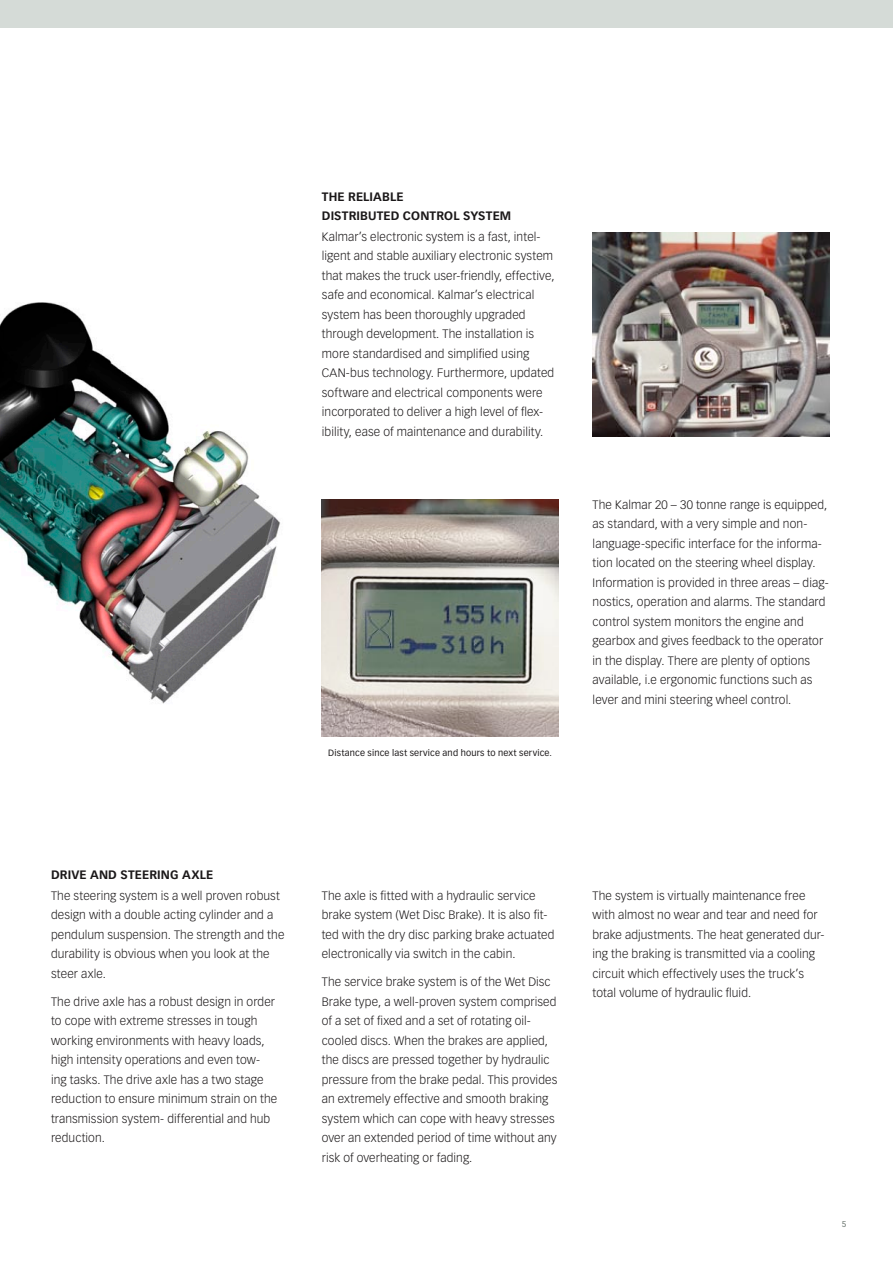
<style>
.page{position:relative;width:893px;height:1263px;background:#fff}
.page>*{position:absolute;margin:0;border:0;box-sizing:border-box;transform-origin:0 0}
.t1{font:300 12px/19.5px "Vectora LH";letter-spacing:.01em;color:#1b1819}
.t2{font:700 12px/19.5px "Vectora LH";letter-spacing:.01em;color:#1b1819}
.t3{font:9px "Vectora LH";letter-spacing:.02em;color:#1b1819}
.t4{font:8.25px "Vectora LH";color:#626d66}
</style>
<div class="page">
<div style="left:0;top:0;width:893px;height:28px;background:#d5dbd7"></div>
<img style="left:322px;top:500px;width:237px;height:236px">
<img style="left:592px;top:232px;width:237px;height:205px">
<img style="left:0;top:302px;width:280px;height:402px">
<p class="t2" style="left:322px;top:187px;width:191px">THE RELIABLE<br>DISTRIBUTED CONTROL SYSTEM</p>
<p class="t1" style="left:322px;top:227px;width:234px">Kalmar’s electronic system is a fast, intel&shy;ligent and stable auxiliary electronic system that makes the truck user-friendly, effective, safe and economical. Kalmar’s electrical system has been thoroughly upgraded through development. The installation is more standardised and simplified using CAN-bus technology. Furthermore, updated software and electrical components were incorporated to deliver a high level of flex&shy;ibility, ease of maintenance and durability.</p>
<p class="t3" style="left:328px;top:747px;width:225px">Distance since last service and hours to next service.</p>
<p class="t1" style="left:593px;top:495px;width:238px">The Kalmar 20 – 30 tonne range is equipped, as standard, with a very simple and non&shy;language-specific interface for the informa&shy;tion located on the steering wheel display.<br>Information is provided in three areas – diag&shy;nostics, operation and alarms. The standard control system monitors the engine and gearbox and gives feedback to the operator in the display. There are plenty of options available, i.e ergonomic functions such as lever and mini steering wheel control.</p>
<p class="t2" style="left:51px;top:865px;width:164px">DRIVE AND STEERING AXLE</p>
<p class="t1" style="left:51px;top:886px;width:235px">The steering system is a well proven robust design with a double acting cylinder and a pendulum suspension. The strength and the durability is obvious when you look at the steer axle.</p>
<p class="t1" style="left:51px;top:992px;width:228px">The drive axle has a robust design in order to cope with extreme stresses in tough working environments with heavy loads, high intensity operations and even tow&shy;ing tasks. The drive axle has a two stage reduction to ensure minimum strain on the transmission system- differential and hub reduction.</p>
<p class="t1" style="left:322px;top:886px;width:234px">The axle is fitted with a hydraulic service brake system (Wet Disc Brake). It is also fit&shy;ted with the dry disc parking brake actuated electronically via switch in the cabin.</p>
<p class="t1" style="left:322px;top:972px;width:237px">The service brake system is of the Wet Disc Brake type, a well-proven system comprised of a set of fixed and a set of rotating oil&shy;cooled discs. When the brakes are applied, the discs are pressed together by hydraulic pressure from the brake pedal. This provides an extremely effective and smooth braking system which can cope with heavy stresses over an extended period of time without any risk of overheating or fading.</p>
<p class="t1" style="left:592px;top:886px;width:234px">The system is virtually maintenance free with almost no wear and tear and need for brake adjustments. The heat generated dur&shy;ing the braking is transmitted via a cooling circuit which effectively uses the truck’s total volume of hydraulic fluid.</p>
<p class="t4" style="left:842px;top:1219px;width:6px">5</p>
</div>
